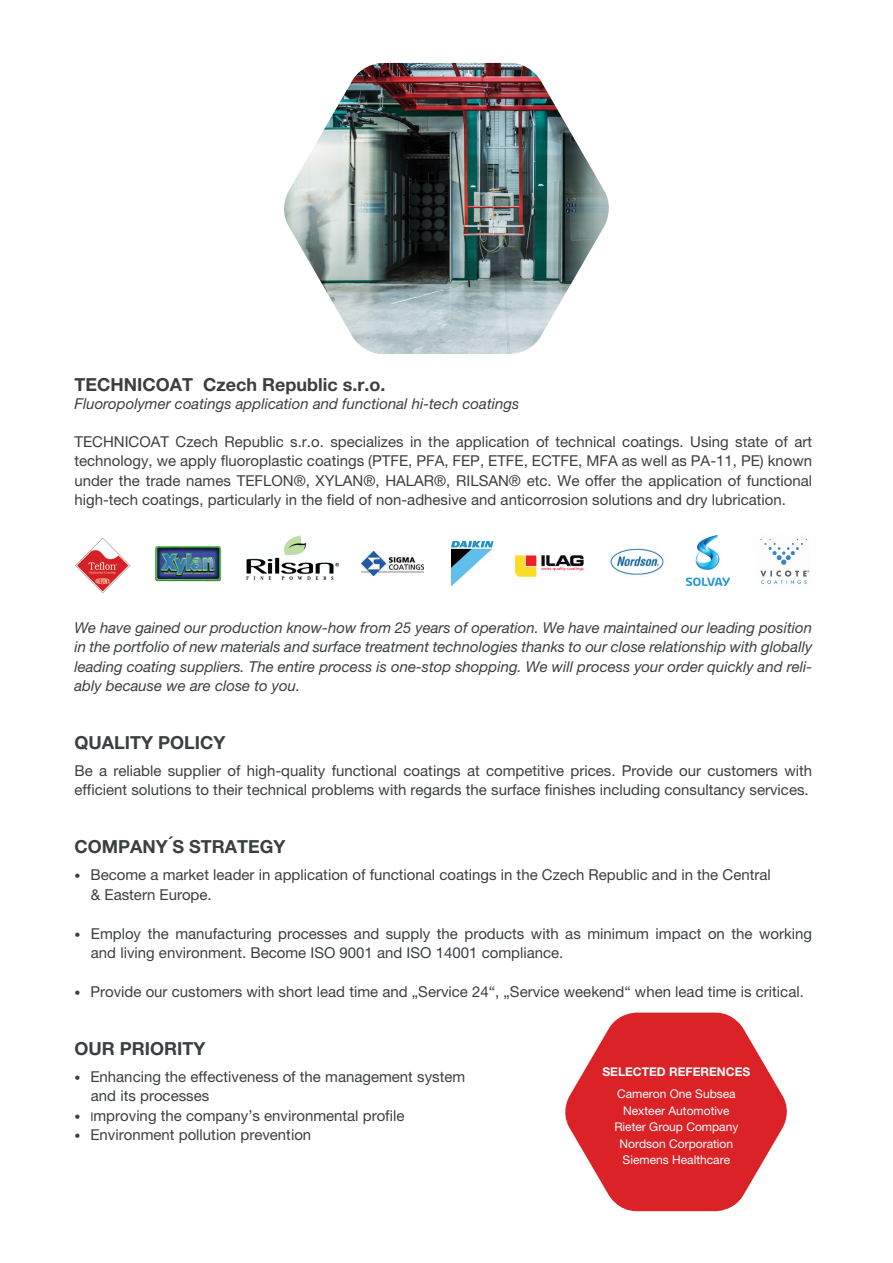
<style>
.page{position:relative;width:893px;height:1263px;background:#fff}
.page>*{position:absolute;margin:0;border:0;box-sizing:border-box;transform-origin:0 0}
.t1{font:700 18px "Helvetica Neue LT Pro";color:#3b3f41}
.t2{font:15px/19.5px "Helvetica Neue LT Pro";color:#3b3f41}
.t3{font:italic 15px/19.5px "Helvetica Neue LT Pro";color:#3b3f41;text-align:justify}
.t4{font:12px/16.5px "Helvetica Neue LT Pro";color:#fff;text-align:center}
.t5{font:700 12px "Helvetica Neue LT Pro";color:#fff}
.s1{font-size:12px}
</style>
<div class="page">
<img style="left:75px;top:538px;width:56px;height:55px">
<img style="left:246px;top:536px;width:93px;height:43px">
<img style="left:155px;top:546px;width:67px;height:36px">
<img style="left:451px;top:541px;width:42px;height:45px">
<img style="left:515px;top:555px;width:69px;height:22px">
<img style="left:610px;top:548px;width:54px;height:27px">
<img style="left:687px;top:535px;width:43px;height:50px">
<img style="left:760px;top:538px;width:50px;height:46px">
<img style="left:362px;top:551px;width:61px;height:24px">
<img style="left:284px;top:63px;width:325px;height:291px">
<svg style="left:565px;top:1013px;width:222px;height:198px;fill:#db2227"></svg>
<p class="t1" style="left:74px;top:374px;width:312px">TECHNICOAT Czech Republic s.r.o.</p>
<p class="t3" style="left:74px;top:394px;width:446px">Fluoropolymer coatings application and functional hi-tech coatings</p>
<p class="t2" style="left:74px;top:431px;width:739px;text-align:justify">TECHNICOAT Czech Republic s.r.o. specializes in the application of technical coatings. Using state of art technology, we apply fluoroplastic coatings (PTFE, PFA, FEP, ETFE, ECTFE, MFA as well as PA-11, PE) known under the trade names TEFLON®, XYLAN®, HALAR®, RILSAN® etc. We offer the application of functional high-tech coatings, particularly in the field of non-adhesive and anticorrosion solutions and dry lubrication.</p>
<p class="t3" style="left:74px;top:617px;width:739px">We have gained our production know-how from 25 years of operation. We have maintained our leading position in the portfolio of new materials and surface treatment technologies thanks to our close relationship with globally leading coating suppliers. The entire process is one-stop shopping. We will process your order quickly and reli&shy;ably because we are close to you.</p>
<p class="t1" style="left:74px;top:731px;width:153px">QUALITY POLICY</p>
<p class="t2" style="left:74px;top:761px;width:739px">Be a reliable supplier of high-quality functional coatings at competitive prices. Provide our customers with efficient solutions to their technical problems with regards the surface finishes including consultancy services.</p>
<p class="t1" style="left:74px;top:835px;width:213px">COMPANY´S STRATEGY</p>
<p class="t2" style="left:91px;top:865px;width:681px;text-indent:-17px"><span class="s1">•</span> Become a market leader in application of functional coatings in the Czech Republic and in the Central &amp; Eastern Europe.</p>
<p class="t2" style="left:91px;top:923px;width:723px;text-indent:-17px"><span class="s1">•</span> Employ the manufacturing processes and supply the products with as minimum impact on the working and living environment. Become ISO 9001 and ISO 14001 compliance.</p>
<p class="t2" style="left:74px;top:982px;width:731px"><span class="s1">•</span> Provide our customers with short lead time and „Service 24“, „Service weekend“ when lead time is critical.</p>
<p class="t1" style="left:74px;top:1037px;width:132px">OUR PRIORITY</p>
<p class="t2" style="left:91px;top:1066px;width:376px;text-indent:-17px"><span class="s1">•</span> Enhancing the effectiveness of the management system and its processes</p>
<p class="t2" style="left:74px;top:1105px;width:332px"><span class="s1">• I</span>mproving the company’s environmental profile</p>
<p class="t2" style="left:74px;top:1125px;width:238px"><span class="s1">•</span> Environment pollution prevention</p>
<p class="t5" style="left:602px;top:1064px;width:149px">SELECTED REFERENCES</p>
<p class="t4" style="left:614px;top:1085px;width:126px">Cameron One Subsea<br>Nexteer Automotive<br>Rieter Group Company<br>Nordson Corporation<br>Siemens Healthcare</p>
</div>
